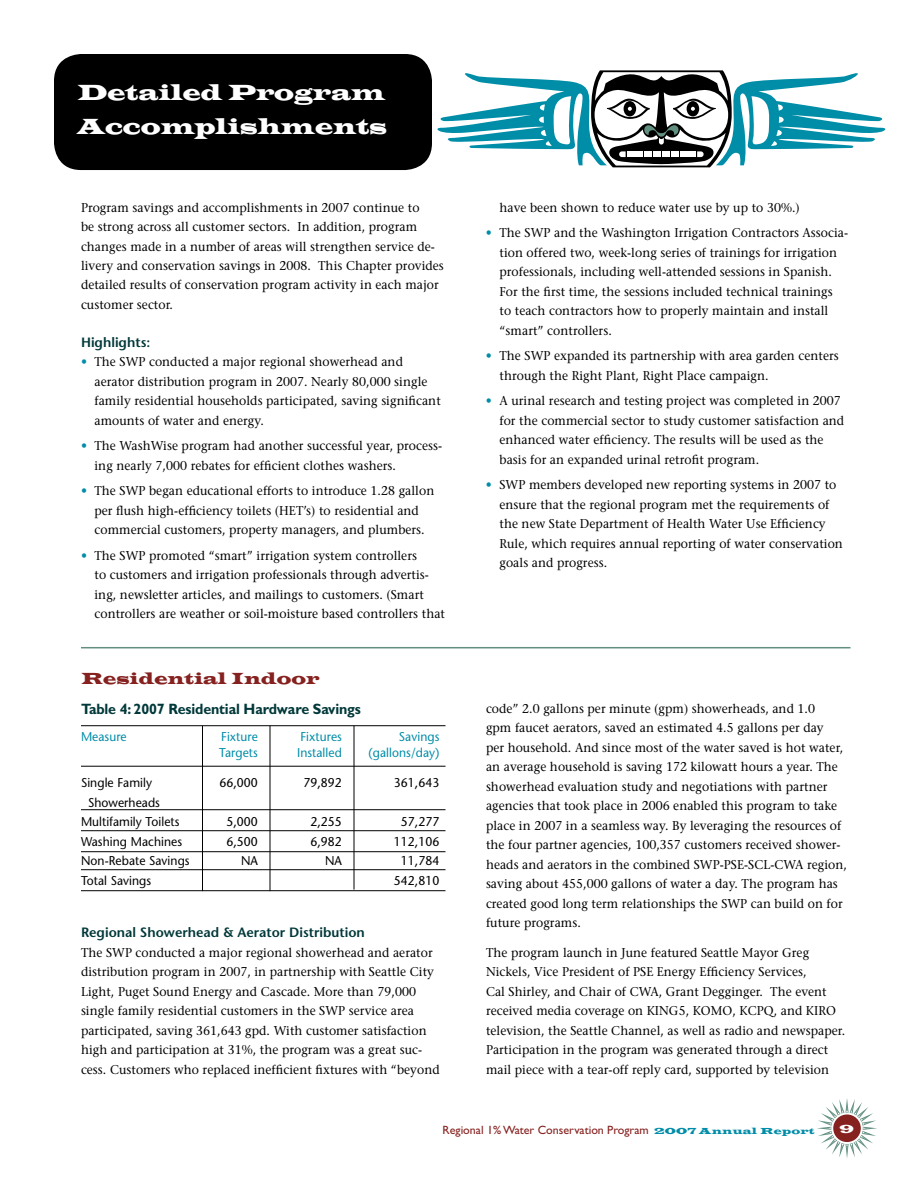
<style>
.page{position:relative;width:918px;height:1188px;background:#fff}
.page>*{position:absolute;margin:0;border:0;box-sizing:border-box;transform-origin:0 0}
.t1{font:22.5px/34.5px "Latin Wide";letter-spacing:.005em;color:#fff;scale:.9 1}
.t2{font:16.5px "Latin Wide";letter-spacing:.005em;color:#85211f;scale:.9 1}
.t3{font:700 15px "Gill Sans";letter-spacing:-.01em;color:#003839;scale:.95 1}
.t4{font:600 13.5px "Stone Sans";color:#003839}
.t5{font:12.75px/19.5px "Stone Serif";letter-spacing:.005em;color:#000;scale:.95 1}
.t6{font:12.75px/19.5px "Stone Sans";letter-spacing:.005em;color:#000;scale:.95 1}
.t7{font:12.75px "Stone Sans";letter-spacing:.005em;color:#008da8;scale:.95 1}
.t8{font:12px "Gill Sans";color:#85211f}
.t9{font:12px "Latin Wide";color:#fff}
.s1{color:#008da8}
.s2{font-family:"Latin Wide";font-size:9px;color:#008da8}
</style>
<div class="page">
<svg style="left:817px;top:1098px;width:60px;height:60px"></svg>
<div style="left:54px;top:54px;width:378px;height:116px;background:#000;border-radius:27px"></div>
<hr style="left:81px;top:725px;width:365px;height:1px;background:#000">
<hr style="left:81px;top:766px;width:365px;height:1px;background:#000">
<hr style="left:81px;top:809px;width:365px;height:1px;background:#000">
<hr style="left:81px;top:830px;width:365px;height:1px;background:#000">
<hr style="left:81px;top:851px;width:365px;height:1px;background:#000">
<hr style="left:81px;top:869px;width:365px;height:1px;background:#000">
<hr style="left:81px;top:890px;width:365px;height:1px;background:#000">
<hr style="left:202px;top:726px;width:1px;height:165px;background:#000">
<hr style="left:270px;top:726px;width:1px;height:165px;background:#000">
<hr style="left:354px;top:726px;width:1px;height:164px;background:#000">
<hr style="left:81px;top:647px;width:769px;height:1px;background:#619080">
<svg style="left:437px;top:70px;width:449px;height:97px"></svg>
<h1 class="t1" style="left:78px;top:75px;width:346px">Detailed Program<br>Accomplishments</h1>
<p class="t5" style="left:81px;top:197px;width:384px">Program savings and accomplishments in 2007 continue to<br>be strong across all customer sectors. In addition, program changes made in a number of areas will strengthen service de&shy;livery and conservation savings in 2008. This Chapter provides detailed results of conservation program activity in each major customer sector.</p>
<p class="t4" style="left:81px;top:333px;width:71px">Highlights:</p>
<p class="t5" style="left:95px;top:352px;width:366px;text-indent:-14px"><span class="s1">•</span> The SWP conducted a major regional showerhead and aerator distribution program in 2007. Nearly 80,000 single family residential households participated, saving significant amounts of water and energy.</p>
<p class="t5" style="left:95px;top:436px;width:368px;text-indent:-14px"><span class="s1">•</span> The WashWise program had another successful year, process&shy;ing nearly 7,000 rebates for efficient clothes washers.</p>
<p class="t5" style="left:81px;top:481px;width:373px;text-align:center"><span class="s1">•</span> The SWP began educational efforts to introduce 1.28 gallon per flush high-efficiency toilets (HET’s) to residential and commercial customers, property managers, and plumbers.</p>
<p class="t5" style="left:95px;top:545px;width:371px;text-indent:-14px"><span class="s1">•</span> The SWP promoted “smart” irrigation system controllers<br>to customers and irrigation professionals through advertis&shy;ing, newsletter articles, and mailings to customers. (Smart controllers are weather or soil-moisture based controllers that</p>
<p class="t2" style="left:81px;top:668px;width:266px">Residential Indoor</p>
<p class="t3" style="left:81px;top:700px;width:296px">Table 4: 2007 Residential Hardware Savings</p>
<p class="t7" style="left:81px;top:728px;width:50px">Measure</p>
<p class="t7" style="left:221px;top:728px;width:40px">Fixture</p>
<p class="t7" style="left:300px;top:728px;width:45px">Fixtures</p>
<p class="t7" style="left:399px;top:728px;width:44px">Savings</p>
<p class="t7" style="left:219px;top:745px;width:42px">Targets</p>
<p class="t7" style="left:297px;top:745px;width:49px">Installed</p>
<p class="t7" style="left:369px;top:745px;width:76px">(gallons/day)</p>
<p class="t6" style="left:81px;top:773px;width:76px">Single Family</p>
<p class="t6" style="left:219px;top:773px;width:42px">66,000</p>
<p class="t6" style="left:303px;top:773px;width:42px">79,892</p>
<p class="t6" style="left:394px;top:773px;width:49px">361,643</p>
<p class="t6" style="left:81px;top:792px;width:105px;text-indent:7px">Showerheads<br>Multifamily Toilets</p>
<p class="t6" style="left:226px;top:812px;width:35px">5,000</p>
<p class="t6" style="left:310px;top:812px;width:35px">2,255</p>
<p class="t6" style="left:401px;top:812px;width:42px">57,277</p>
<p class="t6" style="left:81px;top:831px;width:108px">Washing Machines</p>
<p class="t6" style="left:226px;top:831px;width:35px">6,500</p>
<p class="t6" style="left:310px;top:831px;width:35px">6,982</p>
<p class="t6" style="left:394px;top:831px;width:49px">112,106</p>
<p class="t6" style="left:81px;top:851px;width:116px">Non-Rebate Savings</p>
<p class="t6" style="left:241px;top:851px;width:19px">NA</p>
<p class="t6" style="left:325px;top:851px;width:19px">NA</p>
<p class="t6" style="left:401px;top:851px;width:42px">11,784</p>
<p class="t6" style="left:81px;top:870px;width:76px">Total Savings</p>
<p class="t6" style="left:394px;top:870px;width:49px">542,810</p>
<p class="t4" style="left:81px;top:924px;width:285px">Regional Showerhead &amp; Aerator Distribution</p>
<p class="t5" style="left:81px;top:943px;width:379px">The SWP conducted a major regional showerhead and aerator distribution program in 2007, in partnership with Seattle City Light, Puget Sound Energy and Cascade. More than 79,000 single family residential customers in the SWP service area participated, saving 361,643 gpd. With customer satisfaction high and participation at 31%, the program was a great suc&shy;cess. Customers who replaced inefficient fixtures with “beyond</p>
<p class="t5" style="left:500px;top:197px;width:318px">have been shown to reduce water use by up to 30%.)</p>
<p class="t5" style="left:500px;top:223px;width:369px;text-indent:-14px"><span class="s1">•</span> The SWP and the Washington Irrigation Contractors Associa&shy;tion offered two, week-long series of trainings for irrigation professionals, including well-attended sessions in Spanish.<br>For the first time, the sessions included technical trainings<br>to teach contractors how to properly maintain and install “smart” controllers.</p>
<p class="t5" style="left:500px;top:346px;width:359px;text-indent:-14px"><span class="s1">•</span> The SWP expanded its partnership with area garden centers through the Right Plant, Right Place campaign.</p>
<p class="t5" style="left:500px;top:391px;width:364px;text-indent:-14px"><span class="s1">•</span> A urinal research and testing project was completed in 2007 for the commercial sector to study customer satisfaction and enhanced water efficiency. The results will be used as the basis for an expanded urinal retrofit program.</p>
<p class="t5" style="left:500px;top:475px;width:363px;text-indent:-14px"><span class="s1">•</span> SWP members developed new reporting systems in 2007 to ensure that the regional program met the requirements of the new State Department of Health Water Use Efficiency Rule, which requires annual reporting of water conservation goals and progress.</p>
<p class="t5" style="left:486px;top:698px;width:381px">code” 2.0 gallons per minute (gpm) showerheads, and 1.0<br>gpm faucet aerators, saved an estimated 4.5 gallons per day<br>per household. And since most of the water saved is hot water, an average household is saving 172 kilowatt hours a year. The showerhead evaluation study and negotiations with partner agencies that took place in 2006 enabled this program to take place in 2007 in a seamless way. By leveraging the resources of the four partner agencies, 100,357 customers received shower&shy;heads and aerators in the combined SWP-PSE-SCL-CWA region, saving about 455,000 gallons of water a day. The program has created good long term relationships the SWP can build on for future programs.</p>
<p class="t5" style="left:486px;top:943px;width:380px">The program launch in June featured Seattle Mayor Greg Nickels, Vice President of PSE Energy Efficiency Services,<br>Cal Shirley, and Chair of CWA, Grant Degginger. The event received media coverage on KING5, KOMO, KCPQ, and KIRO television, the Seattle Channel, as well as radio and newspaper.<br>Participation in the program was generated through a direct mail piece with a tear-off reply card, supported by television</p>
<p class="t8" style="left:443px;top:1124px;width:373px">Regional 1% Water Conservation Program <span class="s2">2007 Annual Report</span></p>
<p class="t9" style="left:840px;top:1121px;width:16px">9</p>
</div>
